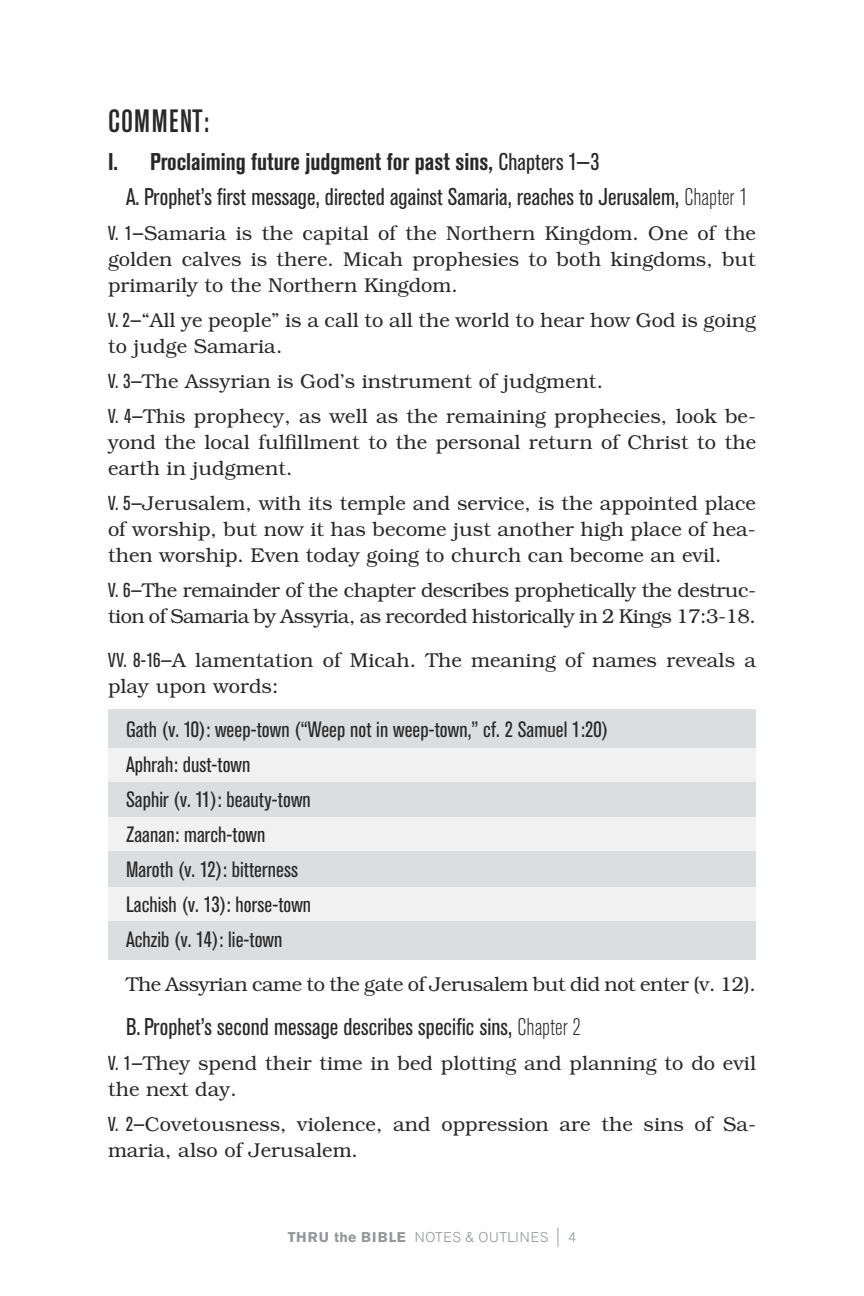
<style>
.page{position:relative;width:864px;height:1296px;background:#fff}
.page>*{position:absolute;margin:0;border:0;box-sizing:border-box;transform-origin:0 0}
.t1{font:500 condensed 32px "Akzidenz Grotesk Std";letter-spacing:.04em;color:#292829}
.t2{font:condensed 24px/35px "Akzidenz Grotesk Std";letter-spacing:.005em;color:#292829}
.t3{font:condensed 22px/35px "Akzidenz Grotesk Std";letter-spacing:.005em;color:#292829}
.t4{font:300 20px/26px "Bookman";letter-spacing:.005em;color:#292829}
.t5{font:300 20px/26px "Bookman";letter-spacing:-.02em;color:#292829}
.t6{font:300 14px "Akzidenz Grotesk Std";letter-spacing:.035em;color:#939598}
.s1{font-weight:700}
.s2{font-weight:300}
.s3{font-family:"Akzidenz Grotesk Std";font-weight:400;font-stretch:condensed}
.s4{font-size:21px}
</style>
<div class="page">
<div style="left:108px;top:709px;width:648px;height:251px;background:#dcddde"></div>
<div style="left:108px;top:749px;width:648px;height:33px;background:#f1f1f2"></div>
<div style="left:108px;top:818px;width:648px;height:33px;background:#f1f1f2"></div>
<div style="left:108px;top:887px;width:648px;height:33px;background:#f1f1f2"></div>
<h1 class="t1" style="left:108px;top:103px;width:103px">COMMENT:</h1>
<p class="t2" style="left:126px;top:144px;width:623px;text-indent:-18px"><span class="s1">I. Proclaiming future judgment for past sins,</span> Chapters 1—3<br>A. Prophet’s first message, directed against Samaria, reaches to Jerusalem, <span class="s2">Chapter 1</span></p>
<p class="t4" style="left:108px;top:220px;width:650px;text-align:justify"><span class="s3">V. 1—</span>Samaria is the capital of the Northern Kingdom. One of the golden calves is there. Micah prophesies to both kingdoms, but primarily to the Northern Kingdom.</p>
<p class="t4" style="left:108px;top:307px;width:649px"><span class="s3">V. 2—</span>“All ye people” is a call to all the world to hear how God is going to judge Samaria.</p>
<p class="t4" style="left:108px;top:364px;width:650px;line-height:35px"><span class="s3">V. 3—</span>The Assyrian is God’s instrument of judgment.<br><span class="s3">V. 4—</span>This prophecy, as well as the remaining prophecies, look be-</p>
<p class="t4" style="left:108px;top:429px;width:650px">yond the local fulfillment to the personal return of Christ to the earth in judgment.</p>
<p class="t4" style="left:108px;top:490px;width:650px;text-align:justify"><span class="s3">V. 5—</span>Jerusalem, with its temple and service, is the appointed place of worship, but now it has become just another high place of hea&shy;then worship. Even today going to church can become an evil.</p>
<p class="t5" style="left:108px;top:577px;width:650px"><span class="s3">V. 6—</span>The remainder of the chapter describes prophetically the destruc&shy;tion of Samaria by Assyria, as recorded historically in 2 Kings 17:3-18.</p>
<p class="t4" style="left:108px;top:647px;width:650px"><span class="s3">VV. 8-16—</span>A lamentation of Micah. The meaning of names reveals a play upon words:</p>
<p class="t3" style="left:126px;top:712px;width:484px">Gath (v. 10): weep-town (“Weep not in weep-town,” cf. 2 Samuel 1:20)<br>Aphrah: dust-town<br>Saphir (v. 11): beauty-town<br>Zaanan: march-town<br>Maroth (v. 12): bitterness<br>Lachish (v. 13): horse-town<br>Achzib (v. 14): lie-town</p>
<p class="t5" style="left:126px;top:971px;width:631px">The Assyrian came to the gate of Jerusalem but did not enter (v. 12).</p>
<p class="t2" style="left:126px;top:1009px;width:456px">B. Prophet’s second message describes specific sins, <span class="s2">Chapter 2</span></p>
<p class="t4" style="left:108px;top:1050px;width:650px"><span class="s3">V. 1—</span>They spend their time in bed plotting and planning to do evil the next day.</p>
<p class="t4" style="left:108px;top:1111px;width:650px"><span class="s3">V. 2—</span>Covetousness, violence, and oppression are the sins of Sa&shy;maria, also of Jerusalem.</p>
<p class="t6" style="left:288px;top:1229px;width:290px"><span class="s1">THRU the BIBLE</span> NOTES &amp; OUTLINES <span class="s4">|</span> 4</p>
</div>
